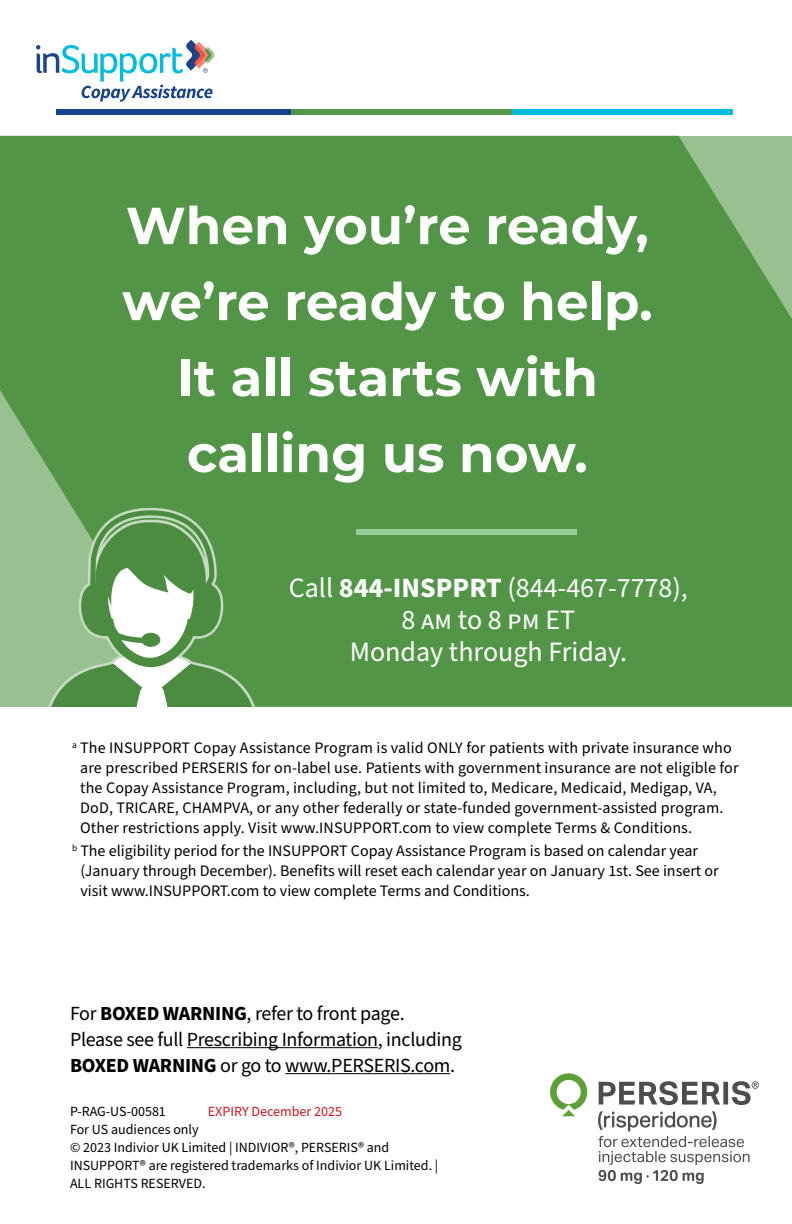
<style>
.page{position:relative;width:792px;height:1224px;background:#fff}
.page>*{position:absolute;margin:0;border:0;box-sizing:border-box;transform-origin:0 0}
.t1{font:700 52px/76px "Montserrat";color:#fff}
.CallOut{font:28px/32px "Source Sans Pro";color:#fff;text-align:center}
.Body_Text{font:20px/26px "Source Sans Pro";letter-spacing:-.015em;color:#000}
.Footnotes{font:16px/20px "Source Sans Pro";letter-spacing:.01em;color:#000}
.Footnotes_no_rule{font:14px/18px "Source Sans Pro";color:#000}
.Footnotes_no_rule-2{font:14px "Source Sans Pro";color:#ce171e}
.s1{font-weight:700}
</style>
<div class="page">
<div style="left:0;top:136px;width:792px;height:571px;background:#529546"></div>
<div style="left:57px;top:110px;width:234px;height:5px;background:#184289"></div>
<div style="left:291px;top:110px;width:221px;height:5px;background:#529546"></div>
<div style="left:512px;top:110px;width:221px;height:5px;background:#00bcdb"></div>
<div style="left:356px;top:529px;width:221px;height:5px;background:#99cb98"></div>
<svg style="left:36px;top:40px;width:177px;height:62px"></svg>
<svg style="left:45px;top:508px;width:214px;height:199px;fill:#529546"></svg>
<svg style="left:48px;top:510px;width:208px;height:197px"></svg>
<hr style="left:187px;top:1047px;width:191px;height:1px;background:#000">
<hr style="left:285px;top:1073px;width:165px;height:1px;background:#000">
<svg style="left:598px;top:1081px;width:161px;height:103px"></svg>
<svg style="left:550px;top:1073px;width:37px;height:43px"></svg>
<p class="t1" style="left:122px;top:185px;width:532px">When you’re ready, we’re ready to help.</p>
<p class="t1" style="left:177px;top:337px;width:423px">It all starts with calling us now.</p>
<p class="CallOut" style="left:289px;top:573px;width:401px">Call <span class="s1">844-INSPPRT</span> (844-467-7778),<br>8 am to 8 pm ET<br>Monday through Friday.</p>
<p class="Footnotes" style="left:80px;top:738px;width:660px;text-indent:-8px"><sup>a</sup> The INSUPPORT Copay Assistance Program is valid ONLY for patients with private insurance who are prescribed PERSERIS for on-label use. Patients with government insurance are not eligible for the Copay Assistance Program, including, but not limited to, Medicare, Medicaid, Medigap, VA, DoD, TRICARE, CHAMPVA, or any other federally or state‑funded government‑assisted program.<br>Other restrictions apply. Visit www.INSUPPORT.com to view complete Terms &amp; Conditions.</p>
<p class="Footnotes" style="left:80px;top:841px;width:640px;text-indent:-8px"><sup>b</sup> The eligibility period for the INSUPPORT Copay Assistance Program is based on calendar year (January through December). Benefits will reset each calendar year on January 1st. See insert or visit www.INSUPPORT.com to view complete Terms and Conditions.</p>
<p class="Body_Text" style="left:70px;top:1001px;width:393px">For <span class="s1">BOXED WARNING</span>, refer to front page.<br>Please see full Prescribing Information, including<br><span class="s1">BOXED WARNING</span> or go to www.PERSERIS.com.</p>
<p class="Footnotes_no_rule" style="left:70px;top:1103px;width:97px">P-RAG-US-00581</p>
<p class="Footnotes_no_rule-2" style="left:208px;top:1102px;width:136px">EXPIRY December 2025</p>
<p class="Footnotes_no_rule" style="left:70px;top:1121px;width:370px">For US audiences only<br>© 2023 Indivior UK Limited | INDIVIOR®, PERSERIS® and INSUPPORT® are registered trademarks of Indivior UK Limited. | ALL RIGHTS RESERVED.</p>
</div>
